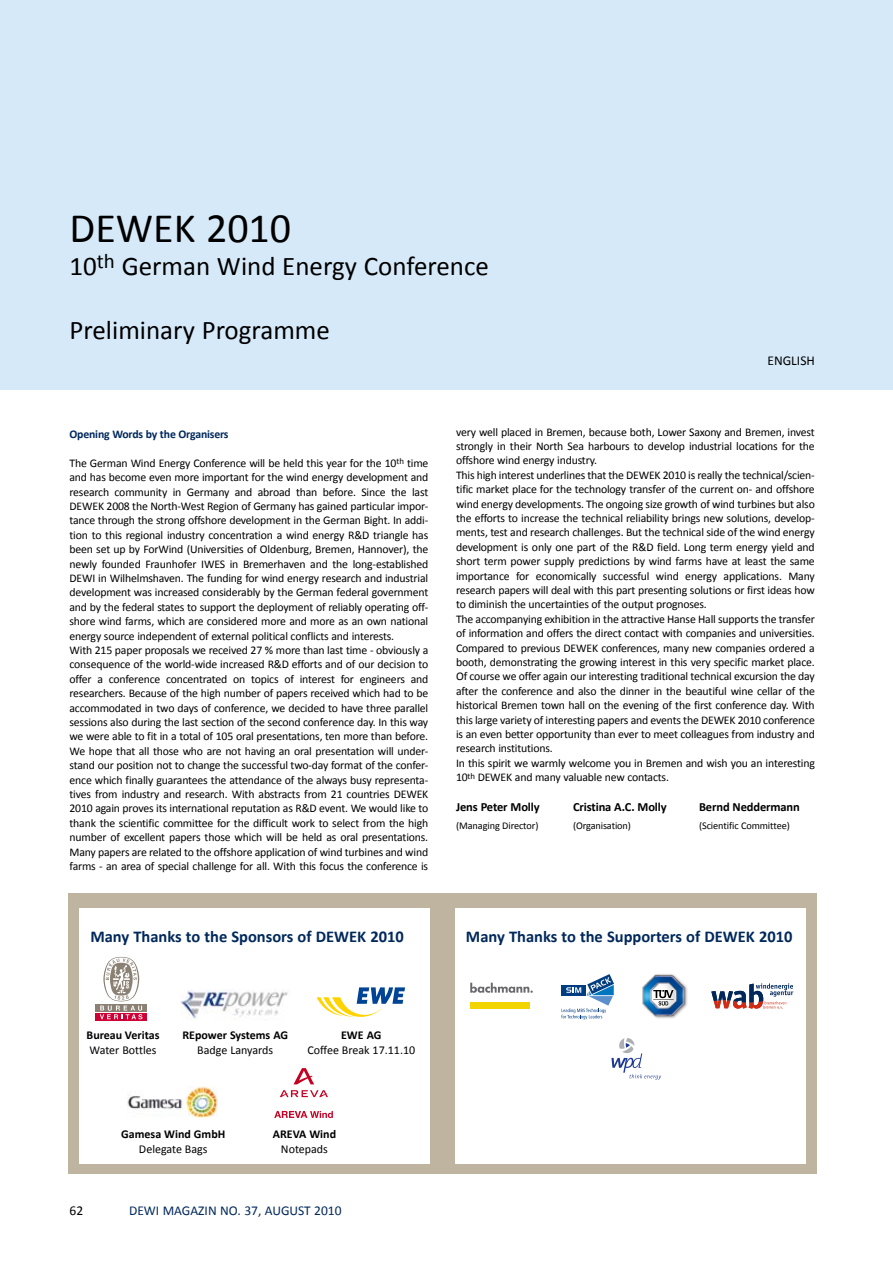
<style>
.page{position:relative;width:893px;height:1263px;background:#fff}
.page>*{position:absolute;margin:0;border:0;box-sizing:border-box;transform-origin:0 0}
.t1{font:42px "Calibri";color:#000}
.t2{font:27px "Calibri";color:#000}
.t3{font:700 16.5px "Calibri";color:#00285b}
.t4{font:13.5px "Calibri";color:#00285b}
.t5{font:13.5px "Calibri";color:#000}
.t6{font:700 12.45px "Calibri";letter-spacing:-.01em;color:#000}
.t7{font:12px "Calibri";color:#000}
.t8{font:700 12px "Calibri";color:#000}
.t9{font:11.7px/14.4px "Calibri";letter-spacing:-.015em;color:#000}
.t10{font:700 11.7px "Calibri";letter-spacing:-.015em;color:#00285b}
.t11{font:10.35px "Calibri";letter-spacing:-.01em;color:#000}
</style>
<div class="page">
<div style="left:68px;top:893px;width:748px;height:281px;background:#bfb4a0"></div>
<div style="left:79px;top:908px;width:350px;height:255px;background:#fff"></div>
<div style="left:0;top:0;width:893px;height:389px;background:#d6e9f8"></div>
<div style="left:95px;top:1004px;width:52px;height:8px;background:#8a8073"></div>
<div style="left:95px;top:1013px;width:52px;height:7px;background:#cf0035"></div>
<svg style="left:100px;top:957px;width:42px;height:62px"></svg>
<img style="left:181px;top:989px;width:107px;height:30px">
<svg style="left:317px;top:987px;width:88px;height:30px"></svg>
<img style="left:128px;top:1086px;width:90px;height:32px">
<svg style="left:293px;top:1068px;width:21px;height:16px"></svg>
<svg style="left:280px;top:1090px;width:48px;height:7px"></svg>
<svg style="left:274px;top:1111px;width:59px;height:7px"></svg>
<div style="left:455px;top:908px;width:350px;height:255px;background:#fff"></div>
<svg style="left:711px;top:983px;width:82px;height:26px"></svg>
<svg style="left:561px;top:974px;width:53px;height:45px"></svg>
<svg style="left:470px;top:983px;width:63px;height:10px"></svg>
<div style="left:470px;top:1002px;width:59px;height:6px;background:#f2d500"></div>
<img style="left:642px;top:974px;width:46px;height:45px">
<svg style="left:653px;top:989px;width:20px;height:16px"></svg>
<svg style="left:611px;top:1038px;width:50px;height:42px"></svg>
<h1 class="t1" style="left:70px;top:202px;width:223px">DEWEK 2010</h1>
<h2 class="t2" style="left:70px;top:249px;width:421px">10<sup>th</sup> German Wind Energy Conference</h2>
<h2 class="t2" style="left:70px;top:313px;width:262px">Preliminary Programme</h2>
<p class="t10" style="left:70px;top:427px;width:161px">Opening Words by the Organisers</p>
<p class="t9" style="left:70px;top:455px;width:360px">The German Wind Energy Conference will be held this year for the 10<sup>th</sup> time and has become even more important for the wind energy development and research community in Germany and abroad than before. Since the last DEWEK 2008 the North-West Region of Germany has gained particular impor&shy;tance through the strong offshore development in the German Bight. In addi&shy;tion to this regional industry concentration a wind energy R&amp;D triangle has been set up by ForWind (Universities of Oldenburg, Bremen, Hannover), the newly founded Fraunhofer IWES in Bremerhaven and the long-established DEWI in Wilhelmshaven. The funding for wind energy research and industrial development was increased considerably by the German federal government and by the federal states to support the deployment of reliably operating off&shy;shore wind farms, which are considered more and more as an own national energy source independent of external political conflicts and interests.<br>With 215 paper proposals we received 27 % more than last time - obviously a consequence of the world-wide increased R&amp;D efforts and of our decision to offer a conference concentrated on topics of interest for engineers and researchers. Because of the high number of papers received which had to be accommodated in two days of conference, we decided to have three parallel sessions also during the last section of the second conference day. In this way we were able to fit in a total of 105 oral presentations, ten more than before.<br>We hope that all those who are not having an oral presentation will under&shy;stand our position not to change the successful two-day format of the confer&shy;ence which finally guarantees the attendance of the always busy representa&shy;tives from industry and research. With abstracts from 21 countries DEWEK 2010 again proves its international reputation as R&amp;D event. We would like to thank the scientific committee for the difficult work to select from the high number of excellent papers those which will be held as oral presentations.<br>Many papers are related to the offshore application of wind turbines and wind farms - an area of special challenge for all. With this focus the conference is</p>
<h3 class="t3" style="left:90px;top:926px;width:315px">Many Thanks to the Sponsors of DEWEK 2010</h3>
<p class="t5" style="left:767px;top:352px;width:15px">English</p>
<p class="t9" style="left:456px;top:424px;width:360px">very well placed in Bremen, because both, Lower Saxony and Bremen, invest strongly in their North Sea harbours to develop industrial locations for the offshore wind energy industry.<br>This high interest underlines that the DEWEK 2010 is really the technical/scien&shy;tific market place for the technology transfer of the current on- and offshore wind energy developments. The ongoing size growth of wind turbines but also the efforts to increase the technical reliability brings new solutions, develop&shy;ments, test and research challenges. But the technical side of the wind energy development is only one part of the R&amp;D field. Long term energy yield and short term power supply predictions by wind farms have at least the same importance for economically successful wind energy applications. Many research papers will deal with this part presenting solutions or first ideas how to diminish the uncertainties of the output prognoses.<br>The accompanying exhibition in the attractive Hanse Hall supports the transfer of information and offers the direct contact with companies and universities.<br>Compared to previous DEWEK conferences, many new companies ordered a booth, demonstrating the growing interest in this very specific market place.<br>Of course we offer again our interesting traditional technical excursion the day after the conference and also the dinner in the beautiful wine cellar of the historical Bremen town hall on the evening of the first conference day. With this large variety of interesting papers and events the DEWEK 2010 conference is an even better opportunity than ever to meet colleagues from industry and research institutions.<br>In this spirit we warmly welcome you in Bremen and wish you an interesting 10<sup>th</sup> DEWEK and many valuable new contacts.</p>
<p class="t6" style="left:456px;top:799px;width:85px">Jens Peter Molly</p>
<p class="t6" style="left:573px;top:799px;width:95px">Cristina A.C. Molly</p>
<p class="t6" style="left:699px;top:799px;width:102px">Bernd Neddermann</p>
<p class="t11" style="left:456px;top:819px;width:84px">(Managing Director)</p>
<p class="t11" style="left:573px;top:819px;width:59px">(Organisation)</p>
<p class="t11" style="left:699px;top:819px;width:92px">(Scientific Committee)</p>
<h3 class="t3" style="left:466px;top:926px;width:328px">Many Thanks to the Supporters of DEWEK 2010</h3>
<p class="t8" style="left:87px;top:1028px;width:74px">Bureau Veritas</p>
<p class="t7" style="left:90px;top:1042px;width:69px">Water Bottles</p>
<p class="t8" style="left:182px;top:1028px;width:107px">REpower Systems AG</p>
<p class="t7" style="left:197px;top:1042px;width:77px">Badge Lanyards</p>
<p class="t8" style="left:341px;top:1028px;width:42px">EWE AG</p>
<p class="t7" style="left:307px;top:1042px;width:109px">Coffee Break 17.11.10</p>
<p class="t8" style="left:121px;top:1127px;width:106px">Gamesa Wind GmbH</p>
<p class="t7" style="left:139px;top:1141px;width:70px">Delegate Bags</p>
<p class="t8" style="left:273px;top:1127px;width:65px">AREVA Wind</p>
<p class="t7" style="left:281px;top:1141px;width:48px">Notepads</p>
<p class="t5" style="left:70px;top:1202px;width:15px">62</p>
<p class="t4" style="left:129px;top:1202px;width:214px">DEWI MAGAZIN NO. 37, AUGUST 2010</p>
</div>
